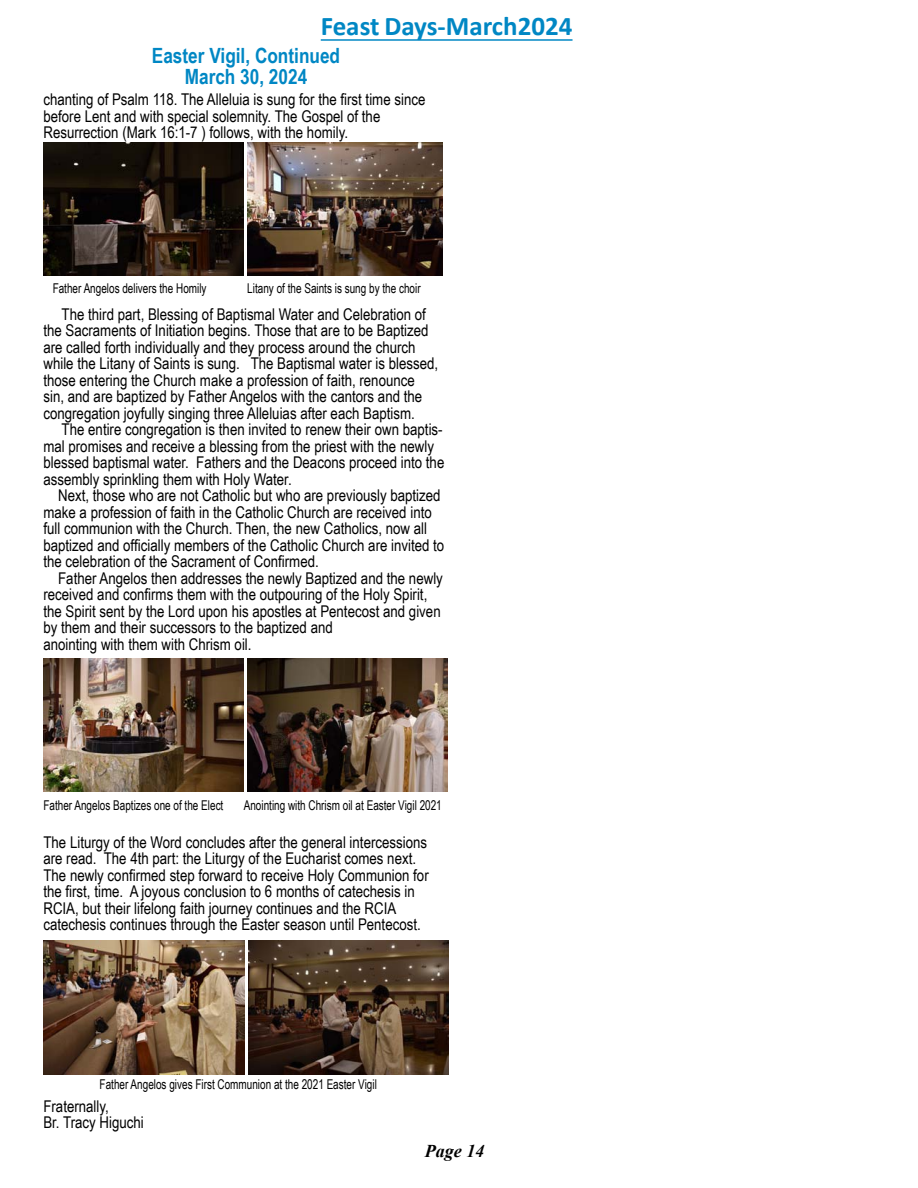
<style>
.page{position:relative;width:918px;height:1188px;background:#fff}
.page>*{position:absolute;margin:0;border:0;box-sizing:border-box;transform-origin:0 0}
.t1{font:700 27px "Calibri";color:#0087c4}
.t2{font:700 21px/21px "Arial Narrow";color:#0087c4;text-align:center}
.t3{font:italic 700 18px "Times New Roman";color:#000}
.t4{font:16.2px/16.5px "Arial Narrow";color:#000}
.t5{font:13.5px "Arial Narrow";color:#000;scale:.9 1}
</style>
<div class="page">
<hr style="left:321px;top:39px;width:252px;height:2px;background:#0087c4">
<img style="left:43px;top:142px;width:201px;height:134px">
<img style="left:247px;top:142px;width:195px;height:134px">
<img style="left:43px;top:658px;width:201px;height:134px">
<img style="left:247px;top:658px;width:201px;height:134px">
<img style="left:44px;top:941px;width:200px;height:134px">
<img style="left:248px;top:941px;width:201px;height:134px">
<h1 class="t1" style="left:321px;top:7px;width:253px">Feast Days-March2024</h1>
<p class="t2" style="left:152px;top:44px;width:190px">Easter Vigil, Continued<br>March 30, 2024</p>
<p class="t4" style="left:43px;top:90px;width:384px">chanting of Psalm 118. The Alleluia is sung for the first time since before Lent and with special solemnity. The Gospel of the<br>Resurrection (Mark 16:1-7 ) follows, with the homily.</p>
<p class="t5" style="left:53px;top:279px;width:173px">Father Angelos delivers the Homily</p>
<p class="t5" style="left:247px;top:279px;width:194px">Litany of the Saints is sung by the choir</p>
<p class="t4" style="left:43px;top:305px;width:396px;text-indent:18px">The third part, Blessing of Baptismal Water and Celebration of the Sacraments of Initiation begins. Those that are to be Baptized are called forth individually and they process around the church while the Litany of Saints is sung. The Baptismal water is blessed, those entering the Church make a profession of faith, renounce sin, and are baptized by Father Angelos with the cantors and the congregation joyfully singing three Alleluias after each Baptism.</p>
<p class="t4" style="left:43px;top:421px;width:402px;text-indent:18px">The entire congregation is then invited to renew their own baptis&shy;mal promises and receive a blessing from the priest with the newly blessed baptismal water. Fathers and the Deacons proceed into the assembly sprinkling them with Holy Water.</p>
<p class="t4" style="left:43px;top:487px;width:402px;text-indent:15px">Next, those who are not Catholic but who are previously baptized make a profession of faith in the Catholic Church are received into full communion with the Church. Then, the new Catholics, now all baptized and officially members of the Catholic Church are invited to the celebration of the Sacrament of Confirmed.</p>
<p class="t4" style="left:43px;top:569px;width:401px;text-indent:15px">Father Angelos then addresses the newly Baptized and the newly received and confirms them with the outpouring of the Holy Spirit, the Spirit sent by the Lord upon his apostles at Pentecost and given by them and their successors to the baptized and<br>anointing with them with Chrism oil.</p>
<p class="t5" style="left:43px;top:795px;width:202px">Father Angelos Baptizes one of the Elect</p>
<p class="t5" style="left:244px;top:795px;width:222px">Anointing with Chrism oil at Easter Vigil 2021</p>
<p class="t4" style="left:43px;top:833px;width:387px">The Liturgy of the Word concludes after the general intercessions are read. The 4th part: the Liturgy of the Eucharist comes next.<br>The newly confirmed step forward to receive Holy Communion for the first, time. A joyous conclusion to 6 months of catechesis in RCIA, but their lifelong faith journey continues and the RCIA catechesis continues through the Easter season until Pentecost.</p>
<p class="t5" style="left:100px;top:1074px;width:310px">Father Angelos gives First Communion at the 2021 Easter Vigil</p>
<p class="t4" style="left:43px;top:1097px;width:102px">Fraternally,<br>Br. Tracy Higuchi</p>
<p class="t3" style="left:425px;top:1138px;width:61px">Page 14</p>
</div>
